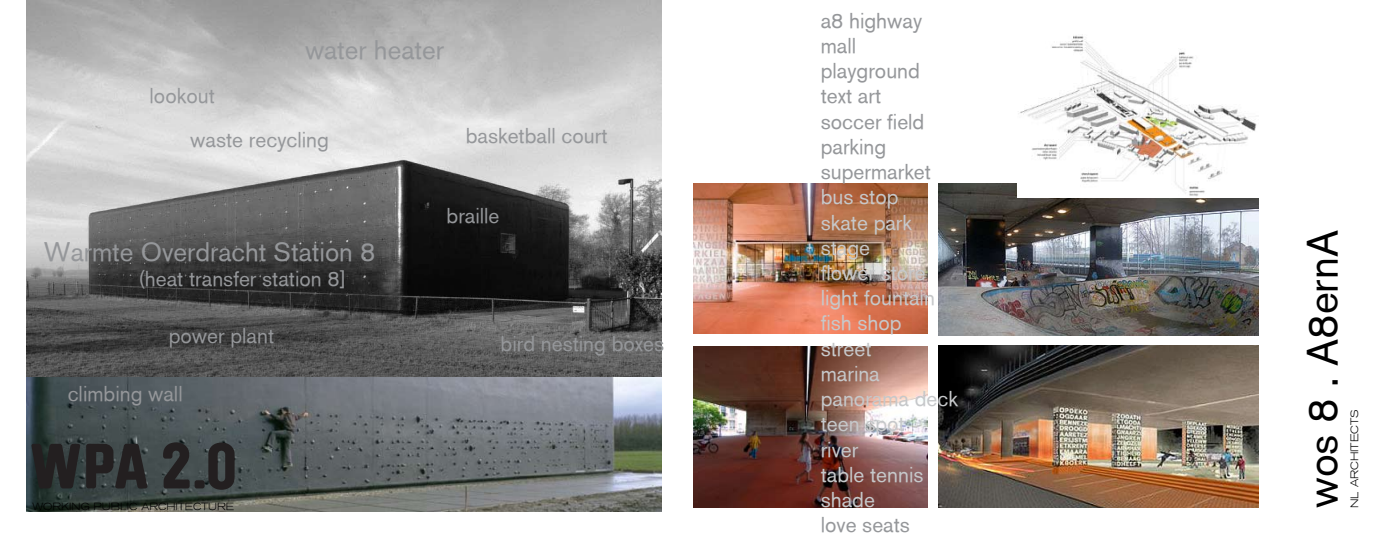
<style>
.page{position:relative;width:1386px;height:536px;background:#fff}
.page>*{position:absolute;margin:0;border:0;box-sizing:border-box;transform-origin:0 0}
.t1{font:42px "Akzidenz Grotesk BE";color:#000}
.t2{font:26.25px "Akzidenz Grotesk BE";color:#95979a}
.t3{font:21px/25.2px "Akzidenz Grotesk BE";color:#95979a}
.t4{font:21px/25.2px "Akzidenz Grotesk BE";color:#c6c8ca}
.t5{font:10.5px "Akzidenz Grotesk BE Light Ex";color:#000}
.t6{font:10.15px "Akzidenz Grotesk BE Light Ex";color:#000}
</style>
<div class="page">
<img style="left:27px;top:0;width:635px;height:377px">
<img style="left:27px;top:377px;width:635px;height:134px">
<img style="left:693px;top:346px;width:235px;height:161px">
<img style="left:938px;top:184px;width:320px;height:151px">
<img style="left:938px;top:345px;width:320px;height:162px">
<img style="left:693px;top:184px;width:235px;height:149px">
<img style="left:1017px;top:34px;width:241px;height:163px">
<svg style="left:32px;top:443px;width:48px;height:45px;background:#252728"></svg>
<svg style="left:86px;top:443px;width:61px;height:45px;background:#2d2e2f"></svg>
<svg style="left:163px;top:442px;width:27px;height:46px"></svg>
<div style="left:195px;top:480px;width:10px;height:8px;background:#231f20;border-radius:2px"></div>
<svg style="left:208px;top:442px;width:27px;height:47px"></svg>
<p class="t3" style="left:150px;top:83px;width:67px">lookout</p>
<p class="t2" style="left:305px;top:34px;width:140px">water heater</p>
<p class="t3" style="left:190px;top:127px;width:140px">waste recycling</p>
<p class="t3" style="left:466px;top:123px;width:143px">basketball court</p>
<p class="t2" style="left:44px;top:236px;width:333px">Warmte Overdracht Station 8</p>
<p class="t3" style="left:138px;top:266px;width:209px">(heat transfer station 8]</p>
<p class="t3" style="left:169px;top:323px;width:107px">power plant</p>
<p class="t3" style="left:68px;top:381px;width:117px">climbing wall</p>
<p class="t6" style="left:32px;top:500px;width:204px">WORKING PUBLIC ARCHITECTURE</p>
<p class="t3" style="left:447px;top:202px;width:54px">braille</p>
<p class="t3" style="left:501px;top:331px;width:165px">bird nesting boxes</p>
<p class="t3" style="left:821px;top:8px;width:112px">a8 highway mall playground text art soccer field parking supermarket</p>
<p class="t4" style="left:821px;top:184px;width:139px">bus stop<br>skate park stage<br>flower store light fountain fish shop<br>street<br>marina panorama deck teen spot<br>river<br>table tennis shade</p>
<p class="t3" style="left:821px;top:512px;width:91px">love seats</p>
<h1 class="t1" style="left:1298px;top:508px;width:279px;rotate:-90deg">wos 8 . A8ernA</h1>
<p class="t5" style="left:1348px;top:508px;width:100px;rotate:-90deg">NL ARCHITECTS</p>
</div>
